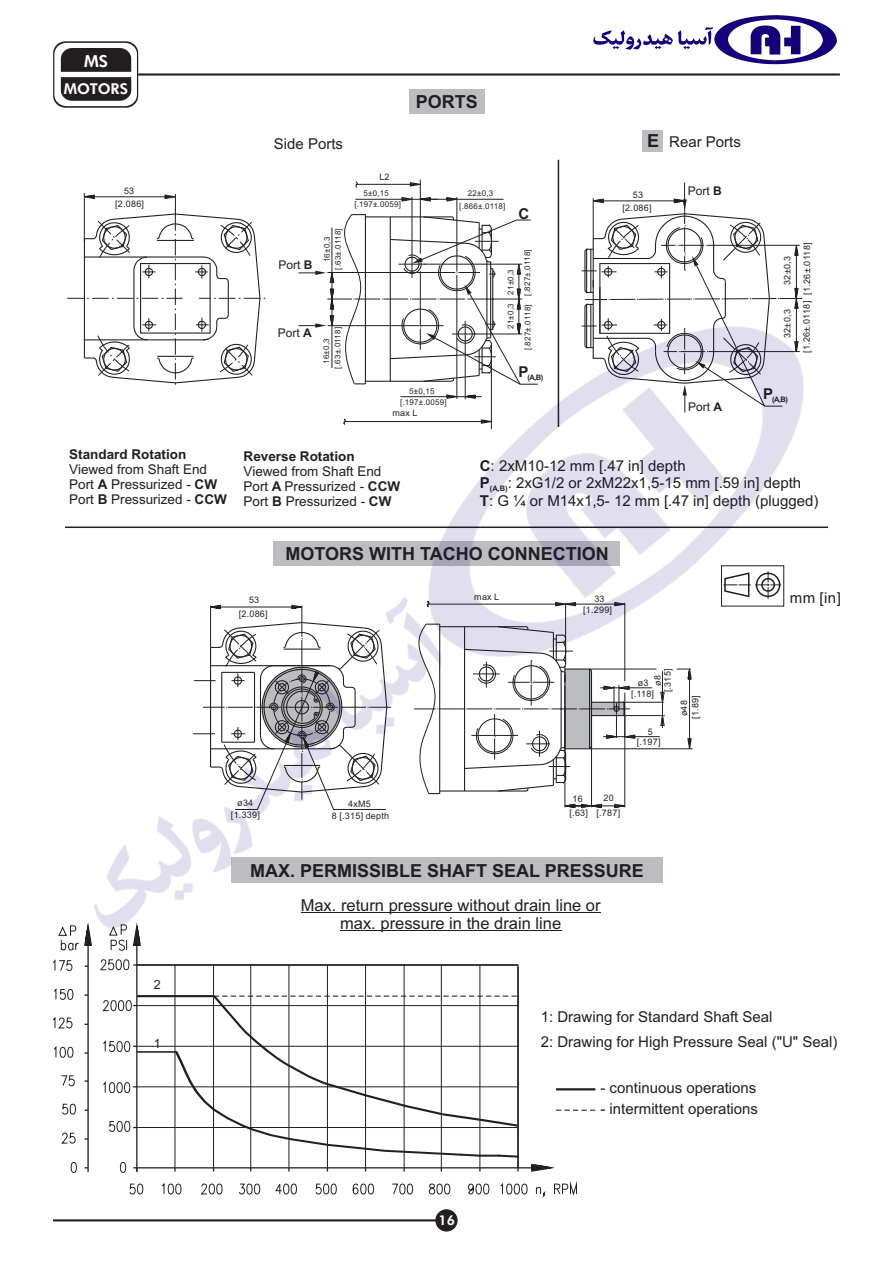
<style>
.page{position:relative;width:893px;height:1263px;background:#fff}
.page>*{position:absolute;margin:0;border:0;box-sizing:border-box;transform-origin:0 0}
.t1{font:700 18px "Arial";color:#231f20}
.t2{font:800 16.65px "Futura BT";color:#fff}
.t3{font:16.5px/18.5px "Arial";color:#231f20;text-align:center}
.t4{font:15px/16.8px "Arial";color:#231f20}
.t5{font:800 15px "Futura BT";color:#fff}
.t6{font:700 15px "Arial";color:#231f20}
.t7{font:13.5px/15.1px "Arial";color:#231f20}
.t8{font:700 13.5px "Arial";color:#231f20}
.t9{font:800 13.5px "Futura BT";color:#fff}
.t10{font:12.75px "Arial";color:#231f20}
.t11{font:12px "Arial";color:#231f20}
.t12{font:9px/12.1px "Arial";letter-spacing:.03em;color:#231f20;text-align:center}
.t13{font:7.95px/16.8px "Arial";letter-spacing:.03em;color:#231f20}
.t14{font:700 7.5px "Arial";color:#231f20}
.s1{font-weight:700}
.s2{font-weight:700;font-size:18px}
</style>
<div class="page">
<hr style="left:53px;top:1219px;width:383px;height:2px;background:#231f20">
<div style="left:436px;top:1210px;width:21px;height:21px;background:#231f20;border-radius:50%"></div>
<div style="left:436px;top:1210px;width:21px;height:21px;border:1px solid #231f20;border-radius:50%"></div>
<div style="left:642px;top:130px;width:20px;height:21px;background:#bbbdc0"></div>
<hr style="left:558px;top:160px;width:1px;height:267px;background:#231f20">
<hr style="left:456px;top:197px;width:1px;height:54px;background:#231f20">
<hr style="left:425px;top:199px;width:79px;height:1px;background:#231f20">
<svg style="left:446px;top:197px;width:18px;height:5px"></svg>
<hr style="left:412px;top:197px;width:1px;height:55px;background:#231f20">
<hr style="left:355px;top:199px;width:52px;height:1px;background:#231f20">
<svg style="left:401px;top:197px;width:36px;height:5px"></svg>
<hr style="left:420px;top:179px;width:1px;height:75px;background:#231f20">
<svg style="left:355px;top:181px;width:66px;height:7px"></svg>
<svg style="left:331px;top:213px;width:200px;height:35px"></svg>
<hr style="left:84px;top:193px;width:1px;height:48px;background:#231f20">
<svg style="left:83px;top:194px;width:173px;height:54px"></svg>
<svg style="left:592px;top:183px;width:208px;height:65px"></svg>
<div style="left:409px;top:89px;width:75px;height:24px;background:#bbbdc0"></div>
<hr style="left:138px;top:73px;width:702px;height:3px;background:#231f20">
<svg style="left:53px;top:41px;width:85px;height:67px"></svg>
<hr style="left:556px;top:1088px;width:39px;height:2px;background:#231f20">
<svg style="left:556px;top:1110px;width:40px;height:1px"></svg>
<hr style="left:137px;top:1167px;width:405px;height:1px;background:#231f20">
<hr style="left:87px;top:926px;width:2px;height:242px;background:#231f20">
<svg style="left:85px;top:1167px;width:4px;height:5px"></svg>
<svg style="left:530px;top:1163px;width:25px;height:9px"></svg>
<svg style="left:61px;top:1133px;width:15px;height:11px"></svg>
<svg style="left:61px;top:1075px;width:14px;height:12px"></svg>
<svg style="left:53px;top:1017px;width:20px;height:12px"></svg>
<svg style="left:129px;top:1183px;width:14px;height:12px"></svg>
<svg style="left:162px;top:1182px;width:20px;height:13px"></svg>
<svg style="left:200px;top:1183px;width:23px;height:12px"></svg>
<svg style="left:239px;top:1183px;width:21px;height:12px"></svg>
<svg style="left:275px;top:1183px;width:22px;height:12px"></svg>
<svg style="left:315px;top:1183px;width:22px;height:12px"></svg>
<svg style="left:352px;top:1183px;width:22px;height:12px"></svg>
<svg style="left:392px;top:1183px;width:21px;height:12px"></svg>
<svg style="left:429px;top:1183px;width:21px;height:12px"></svg>
<svg style="left:468px;top:1183px;width:21px;height:12px"></svg>
<svg style="left:500px;top:1183px;width:28px;height:12px"></svg>
<svg style="left:535px;top:1187px;width:10px;height:11px"></svg>
<svg style="left:554px;top:1181px;width:23px;height:15px"></svg>
<svg style="left:71px;top:1162px;width:6px;height:11px"></svg>
<svg style="left:62px;top:1103px;width:14px;height:12px"></svg>
<svg style="left:54px;top:1046px;width:20px;height:12px"></svg>
<svg style="left:103px;top:1015px;width:418px;height:158px"></svg>
<hr style="left:138px;top:1051px;width:38px;height:2px;background:#231f20">
<img style="left:53px;top:248px;width:775px;height:767px">
<img style="left:593px;top:15px;width:244px;height:50px">
<p class="t2" style="left:84px;top:51px;width:26px">MS</p>
<p class="t5" style="left:64px;top:80px;width:66px">MOTORS</p>
<p class="t12" style="left:115px;top:186px;width:31px">53 [2.086]</p>
<p class="t8" style="left:69px;top:446px;width:119px">Standard Rotation</p>
<p class="t7" style="left:69px;top:478px;width:159px">Port <span class="s1">A</span> Pressurized - <span class="s1">CW<br></span>Port <span class="s1">B</span> Pressurized - <span class="s1">CCW</span></p>
<p class="t7" style="left:69px;top:463px;width:139px">Viewed from Shaft End</p>
<p class="t1" style="left:416px;top:91px;width:63px">PORTS</p>
<p class="t4" style="left:274px;top:137px;width:71px">Side Ports</p>
<p class="t4" style="left:647px;top:135px;width:95px"><span class="s2">E</span> Rear Ports</p>
<p class="t11" style="left:278px;top:260px;width:36px">Port <span class="s1">B</span></p>
<p class="t13" style="left:330px;top:270px;width:43px;rotate:-90deg">[.63±.0118]</p>
<p class="t13" style="left:319px;top:262px;width:27px;rotate:-90deg">16±0,3</p>
<p class="t12" style="left:379px;top:172px;width:12px">L2</p>
<p class="t13" style="left:354px;top:189px;width:48px;line-height:10.6px;text-align:center">5±0,15 [.197±.0059]</p>
<p class="t11" style="left:278px;top:328px;width:36px">Port <span class="s1">A</span></p>
<p class="t13" style="left:322px;top:369px;width:43px;line-height:11.2px;text-indent:5px;rotate:-90deg">16±0,3 [.63±.0118]</p>
<p class="t13" style="left:400px;top:387px;width:48px;line-height:10.6px;text-align:center">5±0,15 [.197±.0059]</p>
<p class="t12" style="left:392px;top:408px;width:27px">max L</p>
<p class="t13" style="left:468px;top:185px;width:27px">22±0,3</p>
<p class="t13" style="left:459px;top:199px;width:48px">[.866±.0118]</p>
<p class="t6" style="left:519px;top:205px;width:12px">C</p>
<p class="t13" style="left:503px;top:296px;width:48px;rotate:-90deg">21±0,3 [.827±.0118]</p>
<p class="t13" style="left:503px;top:350px;width:48px;text-align:right;rotate:-90deg">21±0,3 [.827±.0118]</p>
<p class="t14" style="left:519px;top:373px;width:26px"><sup>P</sup>(A,B)</p>
<p class="t12" style="left:633px;top:190px;width:12px">53</p>
<p class="t12" style="left:622px;top:203px;width:31px">[2.086]</p>
<p class="t11" style="left:688px;top:186px;width:36px">Port <span class="s1">B</span></p>
<p class="t11" style="left:688px;top:402px;width:36px">Port <span class="s1">A</span></p>
<p class="t12" style="left:802px;top:295px;width:54px;rotate:-90deg">[1.26±.0118]</p>
<p class="t12" style="left:778px;top:353px;width:54px;line-height:19.5px;text-align:left;text-indent:15px;rotate:-90deg">32±0,3 [1.26±.0118]</p>
<p class="t12" style="left:782px;top:285px;width:30px;rotate:-90deg">32±0,3</p>
<p class="t14" style="left:763px;top:395px;width:26px"><sup>P</sup>(A,B)</p>
<p class="t8" style="left:244px;top:449px;width:113px">Reverse Rotation</p>
<p class="t8" style="left:272px;top:479px;width:11px">A</p>
<p class="t7" style="left:244px;top:465px;width:139px">Viewed from Shaft End</p>
<p class="t7" style="left:244px;top:480px;width:158px">Port Pressurized - <span class="s1">CCW<br></span>Port <span class="s1">B</span> Pressurized - <span class="s1">CW</span></p>
<p class="t4" style="left:480px;top:459px;width:207px"><span class="s1">C</span>: 2xM10-12 mm [.47 in] depth<br><span class="s1">P</span></p>
<p class="t4" style="left:480px;top:494px;width:340px"><span class="s1">T</span>: G ¼ or M14x1,5- 12 mm [.47 in] depth (plugged)</p>
<p class="t4" style="left:508px;top:476px;width:295px">: 2xG1/2 or 2xM22x1,5-15 mm [.59 in] depth</p>
<p class="t14" style="left:490px;top:484px;width:19px">(A,B)</p>
<p class="t1" style="left:286px;top:543px;width:325px">MOTORS WITH TACHO CONNECTION</p>
<p class="t12" style="left:239px;top:594px;width:31px;line-height:14px">53 [2.086]</p>
<p class="t12" style="left:474px;top:592px;width:27px">max L</p>
<p class="t12" style="left:583px;top:595px;width:31px;line-height:10.4px">33 [1.299]</p>
<p class="t4" style="left:790px;top:591px;width:52px">mm [in]</p>
<p class="t12" style="left:662px;top:692px;width:25px;rotate:-90deg">[.315]</p>
<p class="t12" style="left:652px;top:686px;width:12px;rotate:-90deg">ø8</p>
<p class="t12" style="left:631px;top:679px;width:25px;line-height:10.2px">ø3 [.118]</p>
<p class="t12" style="left:637px;top:727px;width:25px;line-height:10.8px">5 [.197]</p>
<p class="t12" style="left:690px;top:719px;width:25px;rotate:-90deg">[1.89]</p>
<p class="t12" style="left:679px;top:716px;width:17px;rotate:-90deg">ø48</p>
<p class="t12" style="left:231px;top:797px;width:31px">ø34 [1.339]</p>
<p class="t12" style="left:332px;top:798px;width:59px">4xM5<br>8 [.315] depth</p>
<p class="t12" style="left:569px;top:791px;width:52px;line-height:15px;text-align:left;text-indent:34px">20 [.63] [.787]</p>
<p class="t12" style="left:572px;top:793px;width:12px">16</p>
<p class="t1" style="left:250px;top:860px;width:395px">MAX. PERMISSIBLE SHAFT SEAL PRESSURE</p>
<p class="t10" style="left:154px;top:980px;width:8px">2</p>
<p class="t10" style="left:154px;top:1039px;width:8px">1</p>
<p class="t3" style="left:301px;top:897px;width:301px">Max. return pressure without drain line or max. pressure in the drain line</p>
<p class="t9" style="left:439px;top:1213px;width:18px">16</p>
<p class="t4" style="left:541px;top:1006px;width:298px;line-height:24.6px">1: Drawing for Standard Shaft Seal<br>2: Drawing for High Pressure Seal ("U" Seal)</p>
<p class="t4" style="left:600px;top:1080px;width:157px">- continuous operations</p>
<p class="t4" style="left:600px;top:1101px;width:159px">- intermittent operations</p>
</div>
